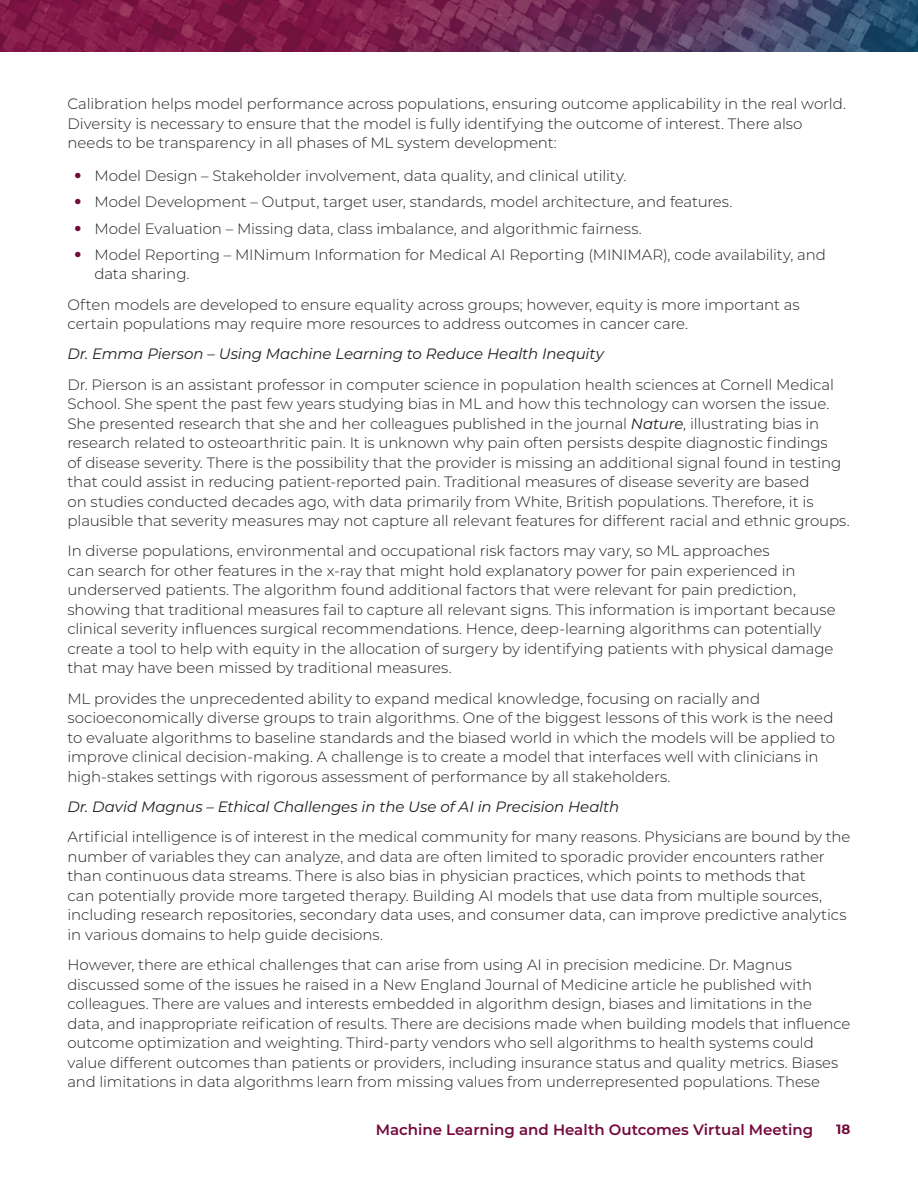
<style>
.page{position:relative;width:918px;height:1188px;background:#fff}
.page>*{position:absolute;margin:0;border:0;box-sizing:border-box;transform-origin:0 0}
.t1{font:300 15px/19.5px "Montserrat";letter-spacing:-.005em;color:#231f20}
.t2{font:italic 15px "Montserrat";letter-spacing:-.005em;color:#231f20}
.t3{font:600 15px "Montserrat";color:#740a3c}
.t4{font:700 13.5px "Montserrat";color:#740a3c}
.s1{font-family:"Helvetica";color:#740a3c}
.s2{font-weight:400;font-style:italic}
</style>
<div class="page">
<img style="left:0;top:0;width:918px;height:52px">
<p class="t1" style="left:68px;top:93px;width:780px">Calibration helps model performance across populations, ensuring outcome applicability in the real world.<br>Diversity is necessary to ensure that the model is fully identifying the outcome of interest. There also needs to be transparency in all phases of ML system development:</p>
<p class="t1" style="left:74px;top:165px;width:554px"><span class="s1">•</span> Model Design – Stakeholder involvement, data quality, and clinical utility.</p>
<p class="t1" style="left:74px;top:192px;width:660px"><span class="s1">•</span> Model Development – Output, target user, standards, model architecture, and features.</p>
<p class="t1" style="left:74px;top:218px;width:569px"><span class="s1">•</span> Model Evaluation – Missing data, class imbalance, and algorithmic fairness.</p>
<p class="t1" style="left:94px;top:244px;width:733px;text-indent:-20px"><span class="s1">•</span> Model Reporting – MINimum Information for Medical AI Reporting (MINIMAR), code availability, and data sharing.</p>
<p class="t1" style="left:68px;top:294px;width:734px">Often models are developed to ensure equality across groups; however, equity is more important as certain populations may require more resources to address outcomes in cancer care.</p>
<h4 class="t2" style="left:68px;top:344px;width:538px">Dr. Emma Pierson – Using Machine Learning to Reduce Health Inequity</h4>
<p class="t1" style="left:68px;top:374px;width:784px">Dr. Pierson is an assistant professor in computer science in population health sciences at Cornell Medical School. She spent the past few years studying bias in ML and how this technology can worsen the issue.<br>She presented research that she and her colleagues published in the journal <span class="s2">Nature</span>, illustrating bias in research related to osteoarthritic pain. It is unknown why pain often persists despite diagnostic findings<br>of disease severity. There is the possibility that the provider is missing an additional signal found in testing that could assist in reducing patient-reported pain. Traditional measures of disease severity are based<br>on studies conducted decades ago, with data primarily from White, British populations. Therefore, it is plausible that severity measures may not capture all relevant features for different racial and ethnic groups.</p>
<p class="t1" style="left:68px;top:541px;width:770px">In diverse populations, environmental and occupational risk factors may vary, so ML approaches<br>can search for other features in the x-ray that might hold explanatory power for pain experienced in underserved patients. The algorithm found additional factors that were relevant for pain prediction, showing that traditional measures fail to capture all relevant signs. This information is important because clinical severity influences surgical recommendations. Hence, deep-learning algorithms can potentially create a tool to help with equity in the allocation of surgery by identifying patients with physical damage that may have been missed by traditional measures.</p>
<p class="t1" style="left:68px;top:688px;width:769px">ML provides the unprecedented ability to expand medical knowledge, focusing on racially and socioeconomically diverse groups to train algorithms. One of the biggest lessons of this work is the need to evaluate algorithms to baseline standards and the biased world in which the models will be applied to improve clinical decision-making. A challenge is to create a model that interfaces well with clinicians in high-stakes settings with rigorous assessment of performance by all stakeholders.</p>
<h4 class="t2" style="left:68px;top:796px;width:553px">Dr. David Magnus – Ethical Challenges in the Use of AI in Precision Health</h4>
<p class="t1" style="left:68px;top:827px;width:784px">Artificial intelligence is of interest in the medical community for many reasons. Physicians are bound by the number of variables they can analyze, and data are often limited to sporadic provider encounters rather than continuous data streams. There is also bias in physician practices, which points to methods that<br>can potentially provide more targeted therapy. Building AI models that use data from multiple sources, including research repositories, secondary data uses, and consumer data, can improve predictive analytics in various domains to help guide decisions.</p>
<p class="t1" style="left:68px;top:955px;width:784px">However, there are ethical challenges that can arise from using AI in precision medicine. Dr. Magnus discussed some of the issues he raised in a New England Journal of Medicine article he published with colleagues. There are values and interests embedded in algorithm design, biases and limitations in the data, and inappropriate reification of results. There are decisions made when building models that influence outcome optimization and weighting. Third-party vendors who sell algorithms to health systems could value different outcomes than patients or providers, including insurance status and quality metrics. Biases and limitations in data algorithms learn from missing values from underrepresented populations. These</p>
<p class="t3" style="left:376px;top:1119px;width:439px">Machine Learning and Health Outcomes Virtual Meeting</p>
<p class="t4" style="left:836px;top:1119px;width:16px">18</p>
</div>
